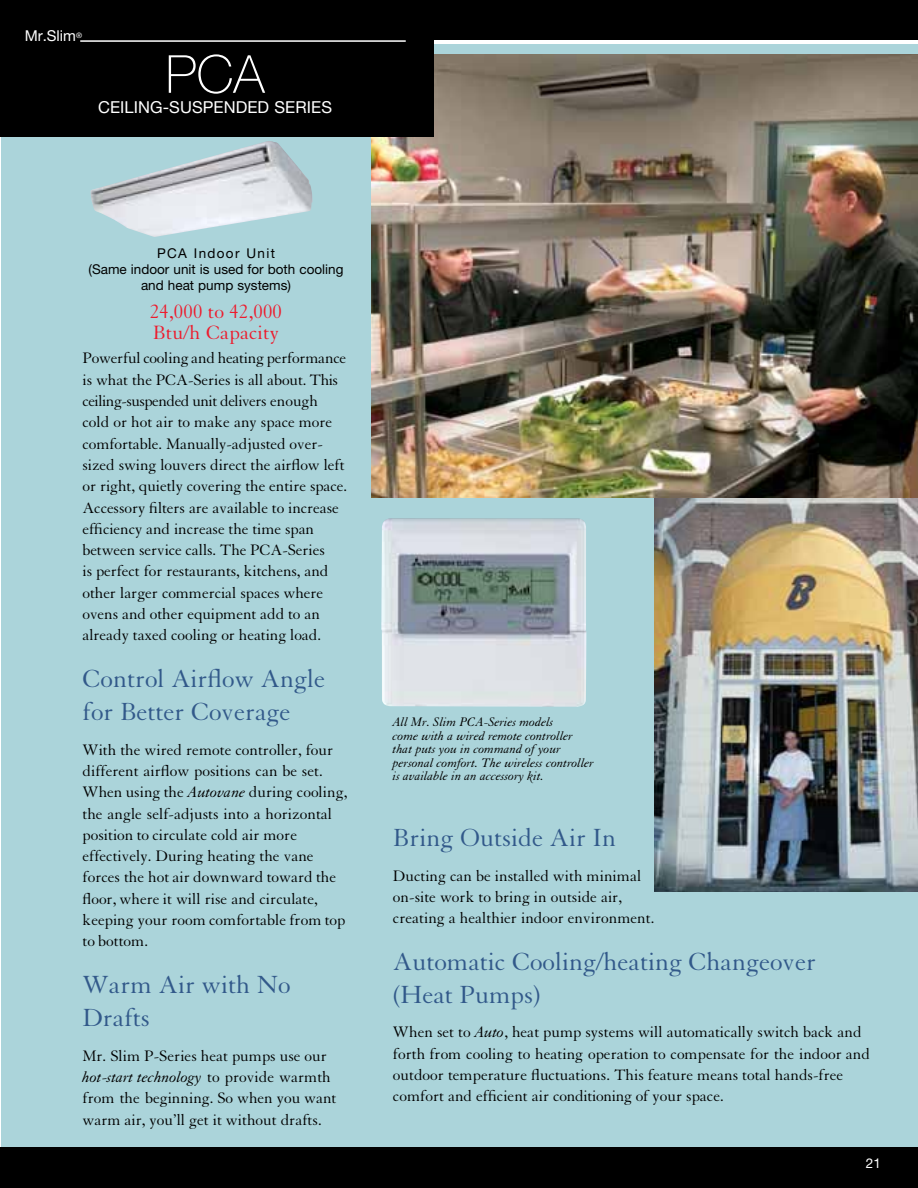
<style>
.page{position:relative;width:918px;height:1188px;background:#fff}
.page>*{position:absolute;margin:0;border:0;box-sizing:border-box;transform-origin:0 0}
.t1{font:100 52.5px "Helvetica Neue";color:#fff}
.t2{font:27px/33px "Granjon";color:#32598a}
.t3{font:21px/21px "Granjon";letter-spacing:.01em;color:#ed1b2d}
.t4{font:16.5px/21.3px "Granjon";color:#000}
.t5{font:16.5px "Helvetica Neue";letter-spacing:.005em;color:#fff}
.t6{font:15px "Helvetica Neue";color:#fff}
.t7{font:italic 13.5px/13.5px "Granjon";color:#000}
.t8{font:13.5px/16.2px "Helvetica Neue";color:#000;text-align:center}
.t9{font:13.5px "Helvetica Neue";color:#fff}
.s1{font-style:italic}
</style>
<div class="page">
<div style="left:1px;top:44px;width:917px;height:1123px;background:#abd4da"></div>
<img style="left:381px;top:518px;width:205px;height:189px">
<img style="left:655px;top:497px;width:263px;height:395px">
<img style="left:90px;top:141px;width:223px;height:96px">
<img style="left:371px;top:54px;width:547px;height:443px">
<div style="left:0;top:1148px;width:918px;height:40px;background:#000"></div>
<div style="left:0;top:0;width:918px;height:40px;background:#000"></div>
<div style="left:0;top:0;width:433px;height:136px;background:#000"></div>
<hr style="left:80px;top:40px;width:326px;height:2px;background:#fff">
<p class="t6" style="left:25px;top:27px;width:59px">Mr.Slim<sup>®</sup></p>
<h1 class="t1" style="left:165px;top:44px;width:101px">PCA</h1>
<p class="t5" style="left:98px;top:98px;width:187px">CEILING-SUSPENDED series</p>
<p class="t8" style="left:89px;top:245px;width:256px">PCA Indoor Unit<br>(Same indoor unit is used for both cooling and heat pump systems)</p>
<p class="t3" style="left:150px;top:301px;width:133px">24,000 to 42,000<br>Btu/h Capacity</p>
<p class="t4" style="left:83px;top:348px;width:266px">Powerful cooling and heating performance is what the PCA-Series is all about. This ceiling-suspended unit delivers enough cold or hot air to make any space more comfortable. Manually-adjusted over&shy;sized swing louvers direct the airflow left or right, quietly covering the entire space.<br>Accessory filters are available to increase efficiency and increase the time span between service calls. The PCA-Series<br>is perfect for restaurants, kitchens, and other larger commercial spaces where ovens and other equipment add to an already taxed cooling or heating load.</p>
<h2 class="t2" style="left:83px;top:663px;width:244px">Control Airflow Angle for Better Coverage</h2>
<p class="t4" style="left:83px;top:739px;width:266px">With the wired remote controller, four different airflow positions can be set.<br>When using the <span class="s1">Autovane</span> during cooling, the angle self-adjusts into a horizontal position to circulate cold air more effectively. During heating the vane forces the hot air downward toward the floor, where it will rise and circulate, keeping your room comfortable from top to bottom.</p>
<h2 class="t2" style="left:83px;top:969px;width:210px">Warm Air with No<br>Drafts</h2>
<p class="t4" style="left:83px;top:1045px;width:256px">Mr. Slim P-Series heat pumps use our <span class="s1">hot-start technology</span> to provide warmth from the beginning. So when you want warm air, you’ll get it without drafts.</p>
<p class="t7" style="left:393px;top:716px;width:203px">All Mr. Slim PCA-Series models<br>come with a wired remote controller that puts you in command of your personal comfort. The wireless controller is available in an accessory kit.</p>
<h2 class="t2" style="left:393px;top:822px;width:225px">Bring Outside Air In</h2>
<p class="t4" style="left:393px;top:865px;width:263px">Ducting can be installed with minimal on-site work to bring in outside air, creating a healthier indoor environment.</p>
<h2 class="t2" style="left:393px;top:945px;width:425px">Automatic Cooling/heating Changeover (Heat Pumps)</h2>
<p class="t4" style="left:393px;top:1022px;width:479px">When set to <span class="s1">auto</span>, heat pump systems will automatically switch back and forth from cooling to heating operation to compensate for the indoor and outdoor temperature fluctuations. This feature means total hands-free comfort and efficient air conditioning of your space.</p>
<p class="t9" style="left:866px;top:1156px;width:17px">21</p>
</div>
